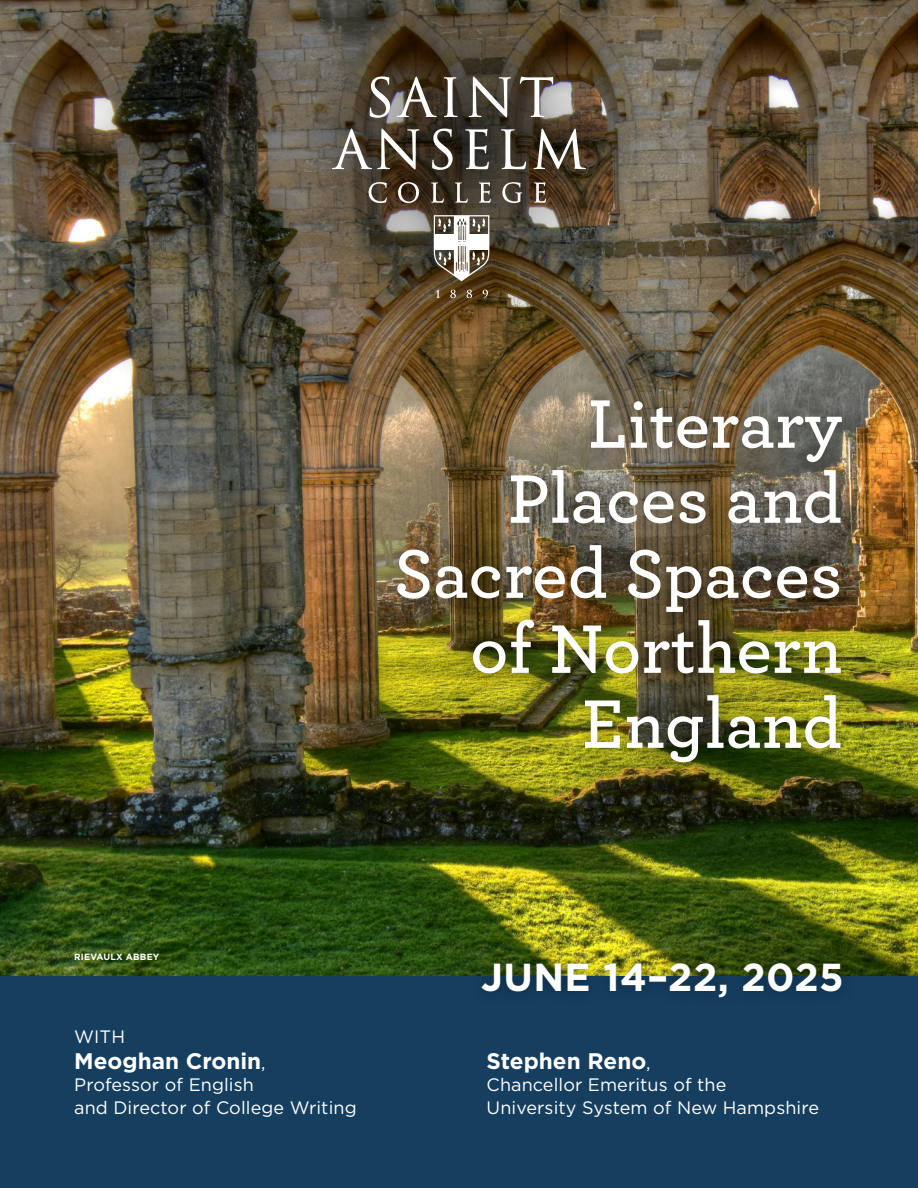
<style>
.page{position:relative;width:918px;height:1188px;background:#fff}
.page>*{position:absolute;margin:0;border:0;box-sizing:border-box;transform-origin:0 0}
.t1{font:600 72px/75px "Archer";letter-spacing:.005em;color:#fff;text-align:right}
.t2{font:700 39px "Gotham";letter-spacing:.01em;color:#fff}
.t3{font:700 22.5px "Gotham";color:#fff}
.t4{font:18px/22.5px "Gotham";letter-spacing:.005em;color:#fff}
.t5{font:700 9px "Gotham";letter-spacing:.02em;color:#fff}
.s1{font-weight:400;font-size:18px}
</style>
<div class="page">
<img style="left:0;top:0;width:918px;height:976px">
<svg style="left:284px;top:0;width:356px;height:342px;background:#5d503d"></svg>
<div style="left:0;top:976px;width:918px;height:212px;background:#153e5f"></div>
<svg style="left:436px;top:290px;width:4px;height:8px"></svg>
<svg style="left:450px;top:290px;width:6px;height:8px"></svg>
<svg style="left:467px;top:290px;width:5px;height:8px"></svg>
<svg style="left:483px;top:290px;width:5px;height:8px"></svg>
<svg style="left:370px;top:77px;width:20px;height:41px"></svg>
<svg style="left:397px;top:77px;width:40px;height:40px"></svg>
<svg style="left:444px;top:77px;width:14px;height:40px"></svg>
<svg style="left:469px;top:77px;width:42px;height:40px"></svg>
<svg style="left:520px;top:76px;width:33px;height:41px"></svg>
<svg style="left:332px;top:129px;width:88px;height:40px"></svg>
<svg style="left:501px;top:129px;width:25px;height:40px"></svg>
<svg style="left:534px;top:129px;width:52px;height:40px"></svg>
<svg style="left:369px;top:182px;width:18px;height:21px"></svg>
<svg style="left:398px;top:182px;width:21px;height:21px"></svg>
<svg style="left:502px;top:182px;width:20px;height:21px"></svg>
<svg style="left:534px;top:182px;width:12px;height:21px"></svg>
<svg style="left:431px;top:129px;width:60px;height:153px"></svg>
<div style="left:383px;top:385px;width:473px;height:392px;background:#000;opacity:.35"></div>
<div style="left:468px;top:948px;width:388px;height:64px;background:#000;opacity:.35"></div>
<h1 class="t1" style="left:394px;top:382px;width:450px">Literary<br>Places and<br>Sacred Spaces of Northern<br>England</h1>
<p class="t5" style="left:74px;top:951px;width:87px">RIEVAULX ABBEY</p>
<p class="t4" style="left:74px;top:1025px;width:52px">WITH</p>
<p class="t3" style="left:74px;top:1046px;width:193px">Meoghan Cronin<span class="s1">,</span></p>
<p class="t4" style="left:74px;top:1073px;width:284px">Professor of English<br>and Director of College Writing</p>
<h2 class="t2" style="left:481px;top:951px;width:364px">JUNE 14–22, 2025</h2>
<p class="t3" style="left:487px;top:1046px;width:166px">Stephen Reno<span class="s1">,</span></p>
<p class="t4" style="left:487px;top:1073px;width:334px">Chancellor Emeritus of the<br>University System of New Hampshire</p>
</div>
